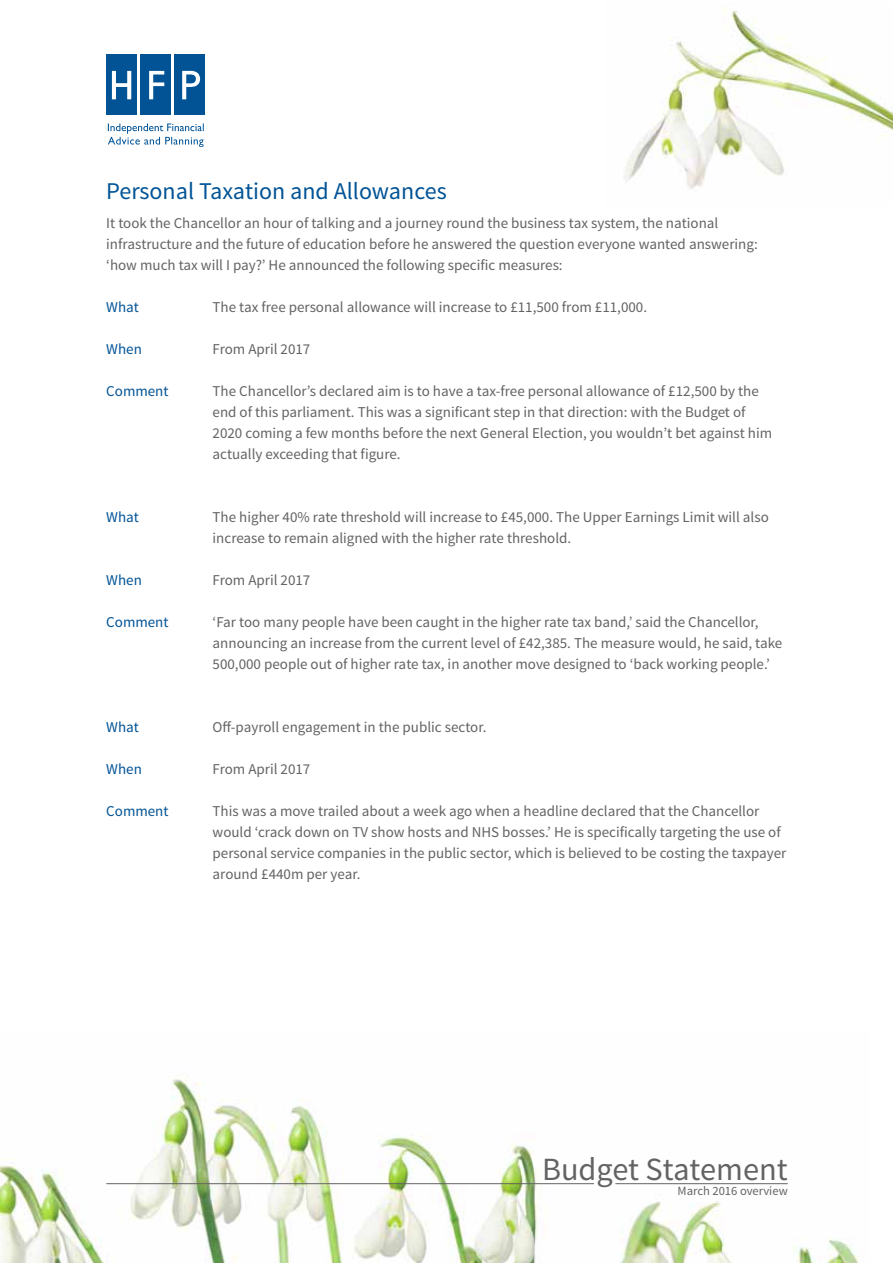
<style>
.page{position:relative;width:893px;height:1263px;background:#fff}
.page>*{position:absolute;margin:0;border:0;box-sizing:border-box;transform-origin:0 0}
.t1{font:32.4px "Source Sans Pro";color:#646363}
.t2{font:24px "Source Sans Pro";color:#015396}
.t3{font:15px/21px "Source Sans Pro";color:#646363}
.t4{font:15px "Source Sans Pro";color:#015396}
.t5{font:12.6px "Source Sans Pro";color:#646363}
</style>
<div class="page">
<img style="left:0;top:1079px;width:859px;height:184px">
<hr style="left:615px;top:1183px;width:173px;height:1px;background:#646363">
<hr style="left:106px;top:1183px;width:488px;height:1px;background:#646363">
<img style="left:624px;top:10px;width:269px;height:179px">
<svg style="left:108px;top:123px;width:96px;height:24px"></svg>
<div style="left:106px;top:54px;width:31px;height:61px;background:#015396"></div>
<div style="left:140px;top:54px;width:31px;height:61px;background:#015396"></div>
<div style="left:175px;top:54px;width:30px;height:61px;background:#015396"></div>
<svg style="left:182px;top:71px;width:18px;height:28px"></svg>
<svg style="left:112px;top:71px;width:19px;height:28px"></svg>
<svg style="left:149px;top:71px;width:15px;height:28px"></svg>
<h2 class="t2" style="left:106px;top:176px;width:342px">Personal Taxation and Allowances</h2>
<p class="t3" style="left:106px;top:213px;width:653px">It took the Chancellor an hour of talking and a journey round the business tax system, the national infrastructure and the future of education before he answered the question everyone wanted answering: ‘how much tax will I pay?’ He announced the following specific measures:</p>
<p class="t4" style="left:106px;top:298px;width:34px">What</p>
<p class="t3" style="left:213px;top:297px;width:436px">The tax free personal allowance will increase to £11,500 from £11,000.</p>
<p class="t4" style="left:106px;top:340px;width:37px">When</p>
<p class="t3" style="left:213px;top:339px;width:99px">From April 2017</p>
<p class="t4" style="left:106px;top:382px;width:64px">Comment</p>
<p class="t3" style="left:213px;top:381px;width:561px">The Chancellor’s declared aim is to have a tax-free personal allowance of £12,500 by the end of this parliament. This was a significant step in that direction: with the Budget of 2020 coming a few months before the next General Election, you wouldn’t bet against him actually exceeding that figure.</p>
<p class="t4" style="left:106px;top:508px;width:34px">What</p>
<p class="t3" style="left:213px;top:507px;width:558px">The higher 40% rate threshold will increase to £45,000. The Upper Earnings Limit will also increase to remain aligned with the higher rate threshold.</p>
<p class="t4" style="left:106px;top:571px;width:37px">When</p>
<p class="t3" style="left:213px;top:570px;width:99px">From April 2017</p>
<p class="t4" style="left:106px;top:613px;width:64px">Comment</p>
<p class="t3" style="left:213px;top:612px;width:571px">‘Far too many people have been caught in the higher rate tax band,’ said the Chancellor, announcing an increase from the current level of £42,385. The measure would, he said, take<br>500,000 people out of higher rate tax, in another move designed to ‘back working people.’</p>
<p class="t4" style="left:106px;top:718px;width:34px">What</p>
<p class="t3" style="left:213px;top:717px;width:275px">Off-payroll engagement in the public sector.</p>
<p class="t4" style="left:106px;top:760px;width:37px">When</p>
<p class="t3" style="left:213px;top:759px;width:99px">From April 2017</p>
<p class="t4" style="left:106px;top:802px;width:64px">Comment</p>
<p class="t3" style="left:213px;top:801px;width:575px">This was a move trailed about a week ago when a headline declared that the Chancellor would ‘crack down on TV show hosts and NHS bosses.’ He is specifically targeting the use of personal service companies in the public sector, which is believed to be costing the taxpayer around £440m per year.</p>
<h1 class="t1" style="left:542px;top:1149px;width:247px">Budget Statement</h1>
<p class="t5" style="left:677px;top:1183px;width:112px">March 2016 overview</p>
</div>
